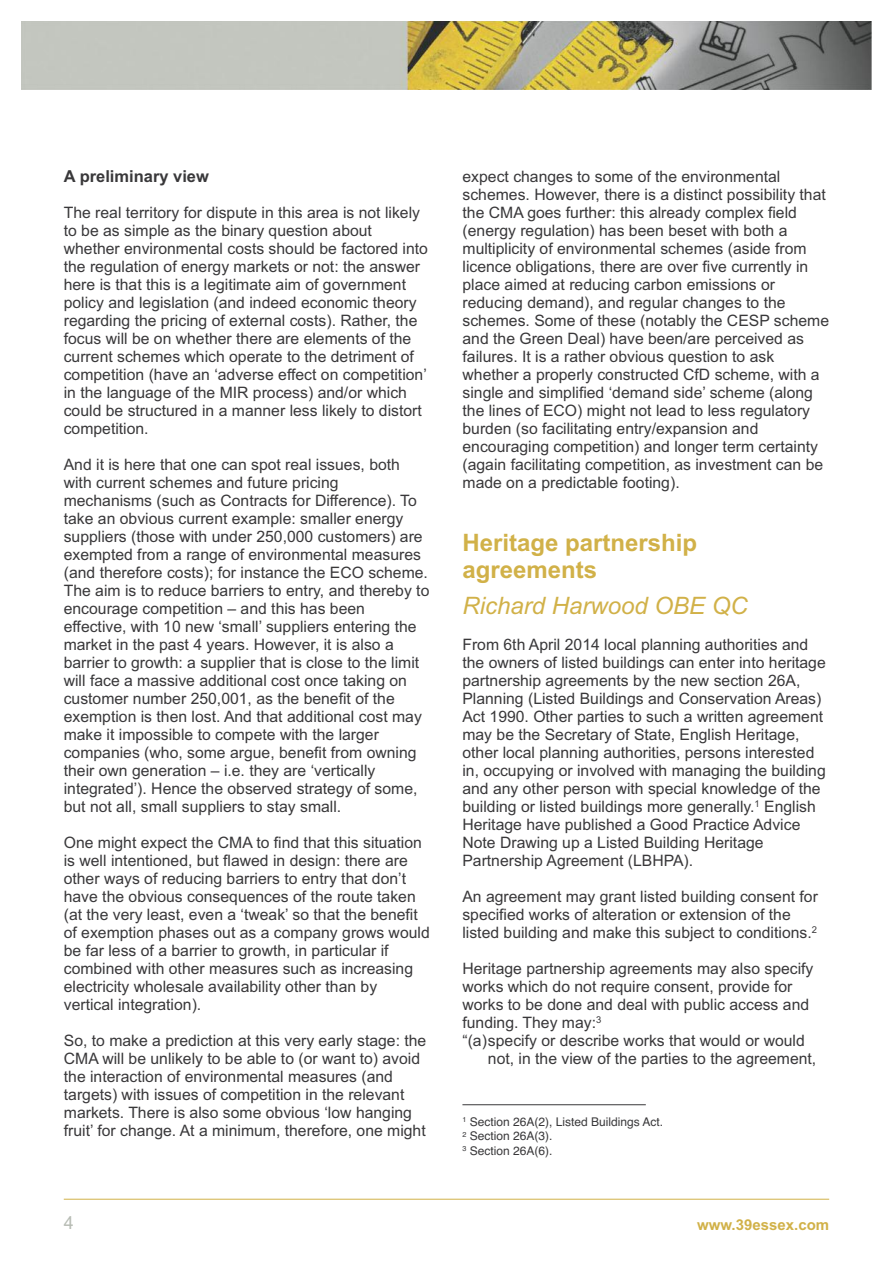
<style>
.page{position:relative;width:893px;height:1263px;background:#fff}
.page>*{position:absolute;margin:0;border:0;box-sizing:border-box;transform-origin:0 0}
.t1{font:700 24px/27px "Arial";color:#d1b148}
.t2{font:italic 24px "Arial";color:#d1b148}
.t3{font:18px "Arial";color:#b7bcb4}
.t4{font:700 16.5px "Arial";color:#39383a}
.t5{font:15.75px/18px "Arial";color:#39383a}
.t6{font:700 15px "Arial";color:#d1b148}
.t7{font:12px/14.4px "Helvetica";color:#39383a}
</style>
<div class="page">
<hr style="left:64px;top:1199px;width:765px;height:1px;background:#d1b148">
<img style="left:21px;top:21px;width:851px;height:68px">
<hr style="left:462px;top:1104px;width:184px;height:1px;background:#39383a">
<p class="t4" style="left:64px;top:167px;width:147px">A preliminary view</p>
<p class="t5" style="left:64px;top:204px;width:366px">The real territory for dispute in this area is not likely to be as simple as the binary question about whether environmental costs should be factored into the regulation of energy markets or not: the answer here is that this is a legitimate aim of government policy and legislation (and indeed economic theory regarding the pricing of external costs). Rather, the focus will be on whether there are elements of the current schemes which operate to the detriment of competition (have an ‘adverse effect on competition’ in the language of the MIR process) and/or which could be structured in a manner less likely to distort competition.</p>
<p class="t5" style="left:64px;top:456px;width:367px">And it is here that one can spot real issues, both with current schemes and future pricing mechanisms (such as Contracts for Difference). To take an obvious current example: smaller energy suppliers (those with under 250,000 customers) are exempted from a range of environmental measures (and therefore costs); for instance the ECO scheme.<br>The aim is to reduce barriers to entry, and thereby to encourage competition – and this has been effective, with 10 new ‘small’ suppliers entering the market in the past 4 years. However, it is also a barrier to growth: a supplier that is close to the limit will face a massive additional cost once taking on customer number 250,001, as the benefit of the exemption is then lost. And that additional cost may make it impossible to compete with the larger companies (who, some argue, benefit from owning their own generation – i.e. they are ‘vertically integrated’). Hence the observed strategy of some, but not all, small suppliers to stay small.</p>
<p class="t5" style="left:64px;top:834px;width:367px">One might expect the CMA to find that this situation is well intentioned, but flawed in design: there are other ways of reducing barriers to entry that don’t have the obvious consequences of the route taken (at the very least, even a ‘tweak’ so that the benefit of exemption phases out as a company grows would be far less of a barrier to growth, in particular if combined with other measures such as increasing electricity wholesale availability other than by vertical integration).</p>
<p class="t5" style="left:64px;top:1032px;width:364px">So, to make a prediction at this very early stage: the CMA will be unlikely to be able to (or want to) avoid the interaction of environmental measures (and targets) with issues of competition in the relevant markets. There is also some obvious ‘low hanging fruit’ for change. At a minimum, therefore, one might</p>
<p class="t5" style="left:463px;top:167px;width:368px">expect changes to some of the environmental schemes. However, there is a distinct possibility that the CMA goes further: this already complex field (energy regulation) has been beset with both a multiplicity of environmental schemes (aside from licence obligations, there are over five currently in place aimed at reducing carbon emissions or reducing demand), and regular changes to the schemes. Some of these (notably the CESP scheme and the Green Deal) have been/are perceived as failures. It is a rather obvious question to ask whether a properly constructed CfD scheme, with a single and simplified ‘demand side’ scheme (along the lines of ECO) might not lead to less regulatory burden (so facilitating entry/expansion and encouraging competition) and longer term certainty (again facilitating competition, as investment can be made on a predictable footing).</p>
<h1 class="t1" style="left:462px;top:529px;width:236px">Heritage partnership agreements</h1>
<h1 class="t2" style="left:462px;top:591px;width:287px">Richard Harwood OBE QC</h1>
<p class="t5" style="left:462px;top:635px;width:365px">From 6th April 2014 local planning authorities and the owners of listed buildings can enter into heritage partnership agreements by the new section 26A, Planning (Listed Buildings and Conservation Areas)<br>Act 1990. Other parties to such a written agreement may be the Secretary of State, English Heritage, other local planning authorities, persons interested in, occupying or involved with managing the building and any other person with special knowledge of the building or listed buildings more generally.<sup>1</sup> English Heritage have published a Good Practice Advice Note Drawing up a Listed Building Heritage Partnership Agreement (LBHPA).</p>
<p class="t5" style="left:462px;top:887px;width:357px">An agreement may grant listed building consent for specified works of alteration or extension of the listed building and make this subject to conditions.<sup>2</sup></p>
<p class="t5" style="left:462px;top:959px;width:353px">Heritage partnership agreements may also specify</p>
<p class="t5" style="left:462px;top:977px;width:332px">works which do not require consent, provide for</p>
<p class="t5" style="left:462px;top:995px;width:348px">works to be done and deal with public access and</p>
<p class="t5" style="left:462px;top:1013px;width:140px">funding. They may:<sup>3</sup></p>
<p class="t5" style="left:462px;top:1031px;width:344px">“(a)specify or describe works that would or would</p>
<p class="t5" style="left:488px;top:1049px;width:330px">not, in the view of the parties to the agreement,</p>
<p class="t7" style="left:462px;top:1114px;width:202px"><sup>1</sup> Section 26A(2), Listed Buildings Act.<br><sup>2</sup> Section 26A(3).<br><sup>3</sup> Section 26A(6).</p>
<p class="t3" style="left:64px;top:1213px;width:12px">4</p>
<p class="t6" style="left:697px;top:1216px;width:134px">www.39essex.com</p>
</div>
